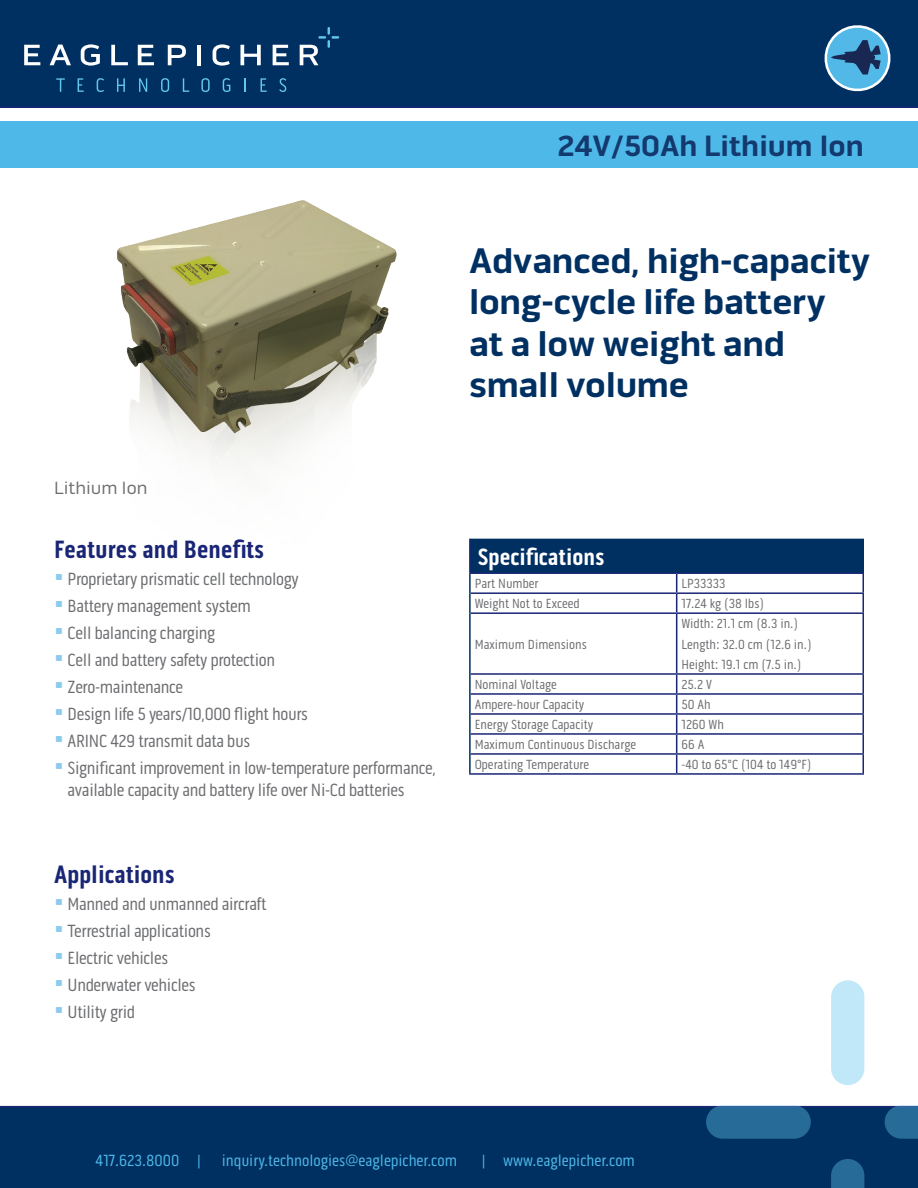
<style>
.page{position:relative;width:918px;height:1188px;background:#fff}
.page>*{position:absolute;margin:0;border:0;box-sizing:border-box;transform-origin:0 0}
.t1{font:700 36px "Pill Gothic 600 mg";letter-spacing:-.01em;color:#003062}
.t2{font:700 30px "Pill Gothic 600 mg";color:#13396e}
.heading{font:700 25.5px "Pill Gothic 300 mg";color:#192575}
.t3{font:700 24px "Pill Gothic 300 mg";color:#fff}
.t4{font:18px/21.6px "Pill Gothic 300 mg";letter-spacing:-.02em;color:#6c6d70}
.t5{font:18px "Pill Gothic 600 mg";color:#6c6d70}
.t6{font:16.5px "Pill Gothic 300 mg";color:#4eb9e9}
.t7{font:13.5px "Pill Gothic 300 mg";color:#6c6d70}
.s1{font-weight:700;font-size:30px;color:#8bcbef}
</style>
<div class="page">
<div style="left:0;top:0;width:918px;height:108px;background:#003062"></div>
<div style="left:0;top:122px;width:918px;height:46px;background:#4eb9e9"></div>
<div style="left:470px;top:539px;width:393px;height:34px;background:#003062"></div>
<svg style="left:675px;top:574px;width:3px;height:199px"></svg>
<hr style="left:862px;top:540px;width:2px;height:32px;background:#003062">
<hr style="left:469px;top:540px;width:2px;height:32px;background:#192575">
<hr style="left:469px;top:572px;width:208px;height:2px;background:#192575">
<hr style="left:677px;top:572px;width:187px;height:2px;background:#192575">
<hr style="left:471px;top:592px;width:206px;height:2px;background:#192575">
<hr style="left:677px;top:592px;width:187px;height:2px;background:#192575">
<svg style="left:676px;top:574px;width:1px;height:38px"></svg>
<svg style="left:862px;top:574px;width:2px;height:38px"></svg>
<hr style="left:471px;top:612px;width:206px;height:2px;background:#192575">
<hr style="left:677px;top:612px;width:187px;height:2px;background:#192575">
<hr style="left:676px;top:614px;width:1px;height:59px;background:#192575">
<hr style="left:862px;top:614px;width:2px;height:59px;background:#192575">
<hr style="left:471px;top:673px;width:206px;height:2px;background:#192575">
<hr style="left:677px;top:673px;width:187px;height:2px;background:#192575">
<hr style="left:471px;top:693px;width:206px;height:2px;background:#192575">
<hr style="left:677px;top:693px;width:187px;height:2px;background:#192575">
<hr style="left:471px;top:713px;width:206px;height:2px;background:#192575">
<hr style="left:677px;top:713px;width:187px;height:2px;background:#192575">
<hr style="left:471px;top:733px;width:206px;height:2px;background:#192575">
<hr style="left:677px;top:733px;width:187px;height:2px;background:#192575">
<hr style="left:471px;top:753px;width:206px;height:2px;background:#192575">
<hr style="left:677px;top:753px;width:187px;height:2px;background:#192575">
<svg style="left:676px;top:675px;width:1px;height:98px"></svg>
<svg style="left:862px;top:675px;width:2px;height:98px"></svg>
<hr style="left:469px;top:773px;width:208px;height:2px;background:#192575">
<hr style="left:677px;top:773px;width:187px;height:2px;background:#192575">
<svg style="left:469px;top:574px;width:2px;height:19px"></svg>
<hr style="left:469px;top:593px;width:2px;height:20px;background:#003062">
<hr style="left:469px;top:613px;width:2px;height:61px;background:#003062">
<hr style="left:469px;top:674px;width:2px;height:20px;background:#003062">
<hr style="left:469px;top:694px;width:2px;height:20px;background:#003062">
<hr style="left:469px;top:714px;width:2px;height:20px;background:#003062">
<hr style="left:469px;top:734px;width:2px;height:20px;background:#003062">
<svg style="left:469px;top:754px;width:2px;height:19px"></svg>
<hr style="left:469px;top:539px;width:208px;height:1px;background:#003062">
<hr style="left:677px;top:539px;width:187px;height:1px;background:#003062">
<div style="left:0;top:1106px;width:918px;height:82px;background:#003062"></div>
<svg style="left:820px;top:21px;width:75px;height:72px;background:#3c79a4"></svg>
<svg style="left:56px;top:78px;width:9px;height:14px"></svg>
<svg style="left:78px;top:78px;width:6px;height:14px"></svg>
<svg style="left:97px;top:78px;width:7px;height:14px"></svg>
<svg style="left:117px;top:78px;width:8px;height:14px"></svg>
<svg style="left:139px;top:78px;width:8px;height:14px"></svg>
<svg style="left:161px;top:78px;width:8px;height:14px"></svg>
<svg style="left:183px;top:78px;width:6px;height:14px"></svg>
<svg style="left:201px;top:78px;width:9px;height:14px"></svg>
<svg style="left:223px;top:78px;width:7px;height:14px"></svg>
<svg style="left:244px;top:78px;width:2px;height:14px"></svg>
<svg style="left:261px;top:78px;width:6px;height:14px"></svg>
<svg style="left:279px;top:78px;width:7px;height:14px"></svg>
<svg style="left:24px;top:45px;width:16px;height:20px"></svg>
<svg style="left:50px;top:45px;width:21px;height:20px"></svg>
<svg style="left:81px;top:44px;width:19px;height:22px"></svg>
<svg style="left:111px;top:45px;width:17px;height:20px"></svg>
<svg style="left:138px;top:45px;width:16px;height:20px"></svg>
<svg style="left:168px;top:45px;width:18px;height:20px"></svg>
<hr style="left:197px;top:45px;width:4px;height:20px;background:#fff">
<svg style="left:213px;top:44px;width:17px;height:22px"></svg>
<svg style="left:240px;top:45px;width:21px;height:20px"></svg>
<svg style="left:273px;top:45px;width:16px;height:20px"></svg>
<svg style="left:300px;top:27px;width:39px;height:38px"></svg>
<div style="left:706px;top:1105px;width:105px;height:34px;background:#276b99;border-radius:17px"></div>
<svg style="left:885px;top:1105px;width:33px;height:34px"></svg>
<div style="left:831px;top:980px;width:33px;height:105px;background:#c1e8f8;border-radius:17px"></div>
<svg style="left:831px;top:1159px;width:33px;height:29px"></svg>
<img style="left:117px;top:200px;width:280px;height:267px">
<p class="t2" style="left:558px;top:128px;width:308px">24V/50Ah Lithium Ion</p>
<p class="t5" style="left:54px;top:478px;width:95px">Lithium Ion</p>
<p class="heading" style="left:54px;top:534px;width:212px">Features and Benefits</p>
<p class="t4" style="left:54px;top:568px;width:246px"><span class="s1">•</span> Proprietary prismatic cell technology</p>
<p class="t4" style="left:54px;top:595px;width:198px"><span class="s1">•</span> Battery management system</p>
<p class="t4" style="left:54px;top:622px;width:163px"><span class="s1">•</span> Cell balancing charging</p>
<p class="t4" style="left:54px;top:649px;width:223px"><span class="s1">•</span> Cell and battery safety protection</p>
<p class="t4" style="left:54px;top:676px;width:131px"><span class="s1">•</span> Zero-maintenance</p>
<p class="t4" style="left:54px;top:703px;width:255px"><span class="s1">•</span> Design life 5 years/10,000 flight hours</p>
<p class="t4" style="left:54px;top:730px;width:198px"><span class="s1">•</span> ARINC 429 transmit data bus</p>
<p class="t4" style="left:68px;top:757px;width:370px;text-indent:-14px"><span class="s1">•</span> Significant improvement in low-temperature performance, available capacity and battery life over Ni-Cd batteries</p>
<p class="heading" style="left:54px;top:860px;width:122px">Applications</p>
<p class="t4" style="left:54px;top:894px;width:214px"><span class="s1">•</span> Manned and unmanned aircraft</p>
<p class="t4" style="left:54px;top:921px;width:158px"><span class="s1">•</span> Terrestrial applications</p>
<p class="t4" style="left:54px;top:948px;width:116px"><span class="s1">•</span> Electric vehicles</p>
<p class="t4" style="left:54px;top:975px;width:143px"><span class="s1">•</span> Underwater vehicles</p>
<p class="t4" style="left:54px;top:1002px;width:82px"><span class="s1">•</span> Utility grid</p>
<p class="t1" style="left:469px;top:239px;width:403px">Advanced, high-capacity</p>
<p class="t1" style="left:469px;top:281px;width:358px">long-cycle life battery</p>
<p class="t1" style="left:469px;top:322px;width:317px">at a low weight and</p>
<p class="t1" style="left:469px;top:363px;width:221px">small volume</p>
<p class="t3" style="left:477px;top:543px;width:129px">Specifications</p>
<p class="t7" style="left:475px;top:576px;width:65px">Part Number</p>
<p class="t7" style="left:682px;top:576px;width:45px">LP33333</p>
<p class="t7" style="left:475px;top:596px;width:107px">Weight Not to Exceed</p>
<p class="t7" style="left:682px;top:596px;width:84px">17.24 kg (38 lbs)</p>
<p class="t7" style="left:475px;top:636px;width:114px">Maximum Dimensions</p>
<p class="t7" style="left:682px;top:616px;width:118px">Width: 21.1 cm (8.3 in.)</p>
<p class="t7" style="left:682px;top:636px;width:132px">Length: 32.0 cm (12.6 in.)</p>
<p class="t7" style="left:682px;top:657px;width:122px">Height: 19.1 cm (7.5 in.)</p>
<p class="t7" style="left:475px;top:677px;width:84px">Nominal Voltage</p>
<p class="t7" style="left:682px;top:677px;width:32px">25.2 V</p>
<p class="t7" style="left:475px;top:697px;width:111px">Ampere-hour Capacity</p>
<p class="t7" style="left:682px;top:697px;width:31px">50 Ah</p>
<p class="t7" style="left:475px;top:717px;width:120px">Energy Storage Capacity</p>
<p class="t7" style="left:682px;top:717px;width:44px">1260 Wh</p>
<p class="t7" style="left:475px;top:737px;width:163px">Maximum Continuous Discharge</p>
<p class="t7" style="left:682px;top:737px;width:24px">66 A</p>
<p class="t7" style="left:475px;top:757px;width:116px">Operating Temperature</p>
<p class="t7" style="left:682px;top:757px;width:131px">-40 to 65°C (104 to 149°F)</p>
<p class="t6" style="left:96px;top:1151px;width:107px">417.623.8000 |</p>
<p class="t6" style="left:222px;top:1151px;width:237px">inquiry.technologies@eaglepicher.com</p>
<p class="t6" style="left:482px;top:1151px;width:155px">| www.eaglepicher.com</p>
</div>
